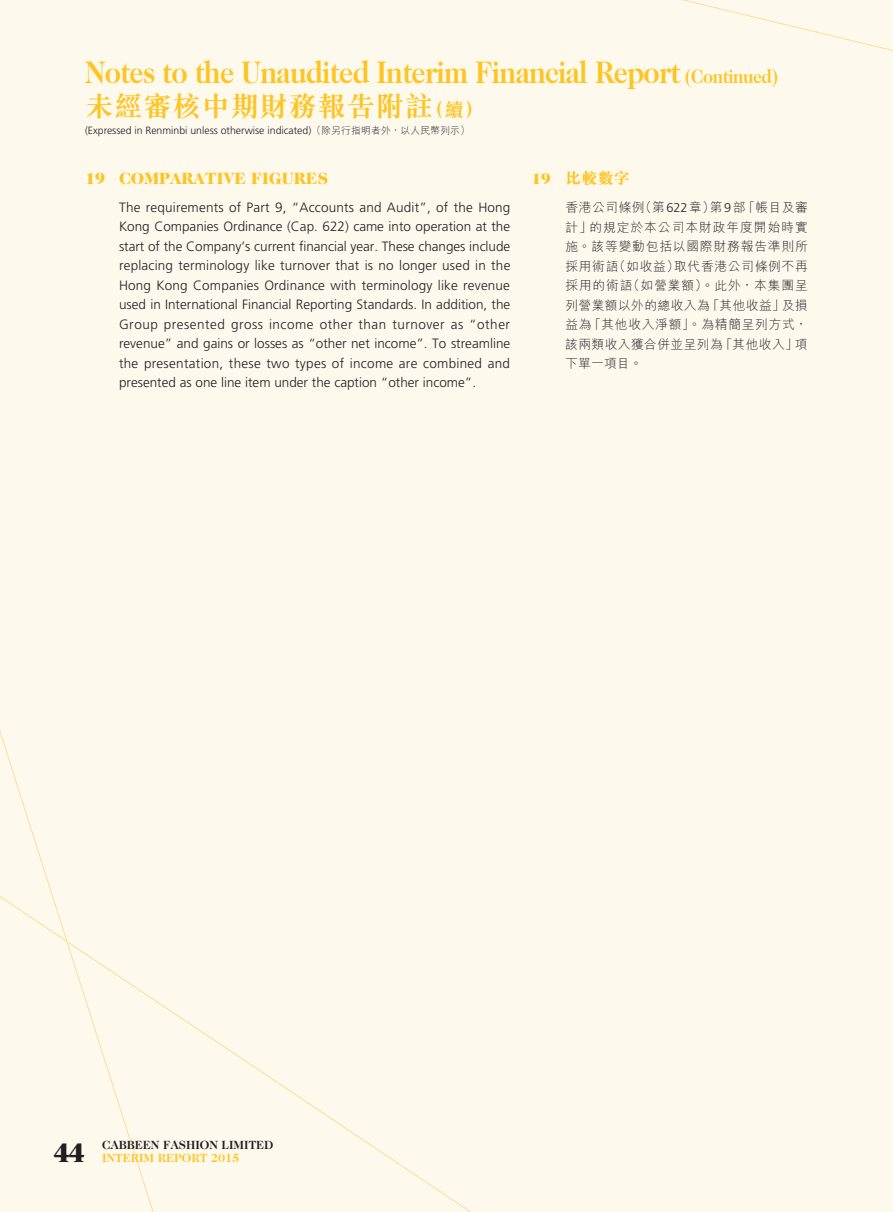
<style>
.page{position:relative;width:893px;height:1212px;background:#fef9ed}
.page>*{position:absolute;margin:0;border:0;box-sizing:border-box;transform-origin:0 0}
.t1{font:700 31.5px "Caslon 224 Std";letter-spacing:-.025em;color:#fec422;scale:.9 1}
.t2{font:700 28.5px "M Sung HK";letter-spacing:.02em;color:#fec422}
.t3{font:900 27px "Caslon 224 Std";color:#231f20}
.t4{font:900 16.5px "Caslon 224 Std";color:#fec422}
.t5{font:800 15.75px "M Sung HK";color:#fec422}
.t6{font:300 13.5px/19.5px "Frutiger LT Std";color:#231f20;text-align:justify}
.t7{font:300 12.75px/19.5px "M Hei HK";letter-spacing:.035em;color:#231f20;text-align:justify}
.t8{font:700 12px "Caslon 224 Std";color:#231f20}
.t9{font:700 12px "Caslon 224 Std";color:#fec422}
.t10{font:300 10.5px "Frutiger LT Std";color:#231f20}
.s1{font-size:19.5px}
.s2{font-family:"M Hei HK";font-size:9.75px}
.s3{font-family:"Caslon 224 Std";font-weight:900}
.s4{font-family:"Frutiger LT Std"}
</style>
<div class="page">
<svg style="left:0;top:730px;width:181px;height:482px"></svg>
<h1 class="t1" style="left:85px;top:53px;width:772px">Notes to the Unaudited Interim Financial Report <span class="s1">(Continued)</span></h1>
<h2 class="t2" style="left:85px;top:92px;width:400px">未經審核中期財務報告附註<span class="s1">（續）</span></h2>
<p class="t10" style="left:85px;top:125px;width:386px">(Expressed in Renminbi unless otherwise indicated)<span class="s2">（除另行指明者外，以人民幣列示）</span></p>
<p class="t4" style="left:85px;top:169px;width:245px">19 COMPARATIVE FIGURES</p>
<p class="t6" style="left:119px;top:198px;width:393px">The requirements of Part 9, “Accounts and Audit”, of the Hong Kong Companies Ordinance (Cap. 622) came into operation at the start of the Company’s current financial year. These changes include replacing terminology like turnover that is no longer used in the Hong Kong Companies Ordinance with terminology like revenue used in International Financial Reporting Standards. In addition, the Group presented gross income other than turnover as “other revenue” and gains or losses as “other net income”. To streamline the presentation, these two types of income are combined and presented as one line item under the caption “other income”.</p>
<p class="t5" style="left:531px;top:170px;width:99px"><span class="s3">19</span> 比較數字</p>
<p class="t7" style="left:565px;top:198px;width:244px">香港公司條例（第<span class="s4">622</span>章）第<span class="s4">9</span>部「帳目及審計」的規定於本公司本財政年度開始時實施。該等變動包括以國際財務報告準則所採用術語（如收益）取代香港公司條例不再採用的術語（如營業額）。此外，本集團呈列營業額以外的總收入為「其他收益」及損益為「其他收入淨額」。為精簡呈列方式，該兩類收入獲合併並呈列為「其他收入」項下單一項目。</p>
<p class="t8" style="left:102px;top:1138px;width:173px">CABBEEN FASHION LIMITED</p>
<h3 class="t3" style="left:53px;top:1137px;width:33px">44</h3>
<p class="t9" style="left:102px;top:1151px;width:139px">INTERIM REPORT 2015</p>
</div>
